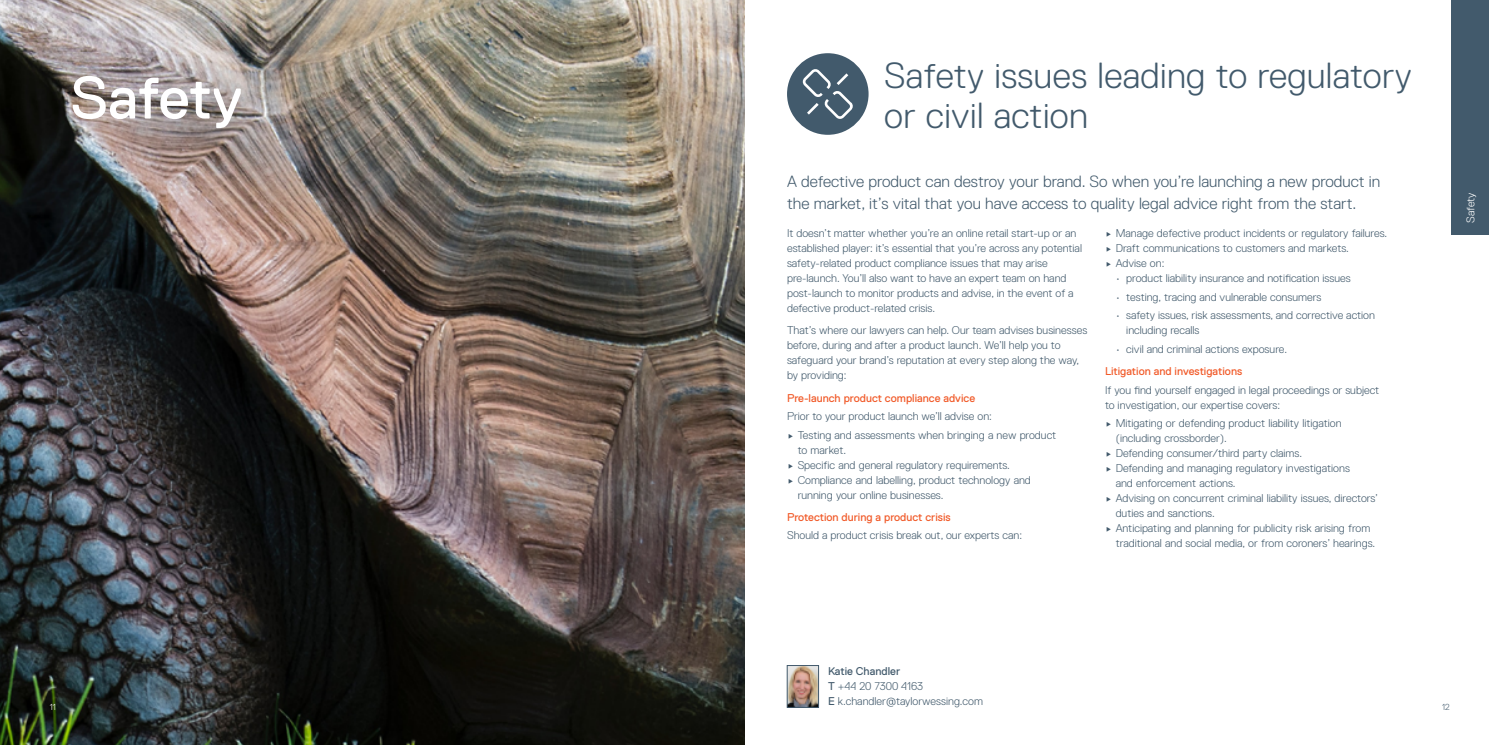
<style>
.page{position:relative;width:1489px;height:745px;background:#fff}
.page>*{position:absolute;margin:0;border:0;box-sizing:border-box;transform-origin:0 0}
.t1{font:60px "Replica Pro";letter-spacing:-.01em;color:#fff}
.t2{font:300 36.25px/40px "Replica Pro";letter-spacing:.01em;color:#425a6c}
.t3{font:300 16.25px/22.5px "Replica Pro";color:#425a6c}
.t4{font:300 11.25px/15px "Replica Pro";color:#425a6c}
.t5{font:11.25px "Replica Pro";color:#f15a29}
.t6{font:300 11.25px "Replica Pro";letter-spacing:-.01em;color:#fff}
.t7{font:300 8.75px "Replica Pro";color:#fff}
.t8{font:300 8.75px "Replica Pro";color:#425a6c}
.s1{font-weight:400}
</style>
<div class="page">
<img style="left:0;top:0;width:744px;height:744px">
<img style="left:789px;top:667px;width:27px;height:38px">
<div style="left:787px;top:665px;width:31px;height:42px;border:1px solid #425a6c"></div>
<div style="left:787px;top:53px;width:81px;height:82px;background:#425a6c;border-radius:50%"></div>
<div style="left:1451px;top:0;width:37px;height:234px;background:#425a6c"></div>
<svg style="left:802px;top:69px;width:51px;height:50px"></svg>
<h1 class="t1" style="left:70px;top:64px;width:174px">Safety</h1>
<p class="t7" style="left:50px;top:701px;width:8px">11</p>
<h2 class="t2" style="left:884px;top:56px;width:529px">Safety issues leading to regulatory or civil action</h2>
<h3 class="t3" style="left:787px;top:170px;width:594px">A defective product can destroy your brand. So when you’re launching a new product in the market, it’s vital that you have access to quality legal advice right from the start.</h3>
<p class="t4" style="left:787px;top:226px;width:296px">It doesn’t matter whether you’re an online retail start-up or an established player: it’s essential that you’re across any potential safety-related product compliance issues that may arise pre-launch. You’ll also want to have an expert team on hand post-launch to monitor products and advise, in the event of a defective product-related crisis.</p>
<p class="t4" style="left:787px;top:323px;width:302px">That’s where our lawyers can help. Our team advises businesses before, during and after a product launch. We’ll help you to safeguard your brand’s reputation at every step along the way, by providing:</p>
<p class="t5" style="left:787px;top:391px;width:190px">Pre-launch product compliance advice</p>
<p class="t4" style="left:797px;top:407px;width:260px;line-height:18.6px;text-indent:-11px">Prior to your product launch we’ll advise on:<br>Testing and assessments when bringing a new product</p>
<p class="t4" style="left:797px;top:442px;width:235px">to market.<br>Specific and general regulatory requirements.<br>Compliance and labelling, product technology and running your online businesses.</p>
<p class="t5" style="left:787px;top:510px;width:165px">Protection during a product crisis</p>
<p class="t4" style="left:787px;top:528px;width:236px">Should a product crisis break out, our experts can:</p>
<p class="t4" style="left:1115px;top:226px;width:273px">Manage defective product incidents or regulatory failures.<br>Draft communications to customers and markets.<br>Advise on:</p>
<p class="t4" style="left:1115px;top:271px;width:237px">• product liability insurance and notification issues</p>
<p class="t4" style="left:1115px;top:289px;width:207px">• testing, tracing and vulnerable consumers</p>
<p class="t4" style="left:1126px;top:308px;width:250px;text-indent:-11px">• safety issues, risk assessments, and corrective action including recalls</p>
<p class="t4" style="left:1115px;top:341px;width:173px">• civil and criminal actions exposure.</p>
<p class="t5" style="left:1104px;top:365px;width:139px">Litigation and investigations</p>
<p class="t4" style="left:1104px;top:382px;width:276px">If you find yourself engaged in legal proceedings or subject to investigation, our expertise covers:</p>
<p class="t4" style="left:1115px;top:415px;width:264px">Mitigating or defending product liability litigation (including crossborder).<br>Defending consumer/third party claims.<br>Defending and managing regulatory investigations<br>and enforcement actions.<br>Advising on concurrent criminal liability issues, directors’ duties and sanctions.<br>Anticipating and planning for publicity risk arising from traditional and social media, or from coroners’ hearings.</p>
<p class="t6" style="left:1464px;top:223px;width:32px;rotate:-90deg">Safety</p>
<p class="t4" style="left:828px;top:663px;width:156px"><span class="s1">Katie Chandler<br>T</span> +44 20 7300 4163<br><span class="s1">E</span> k.chandler@taylorwessing.com</p>
<p class="t8" style="left:1441px;top:701px;width:9px">12</p>
</div>
